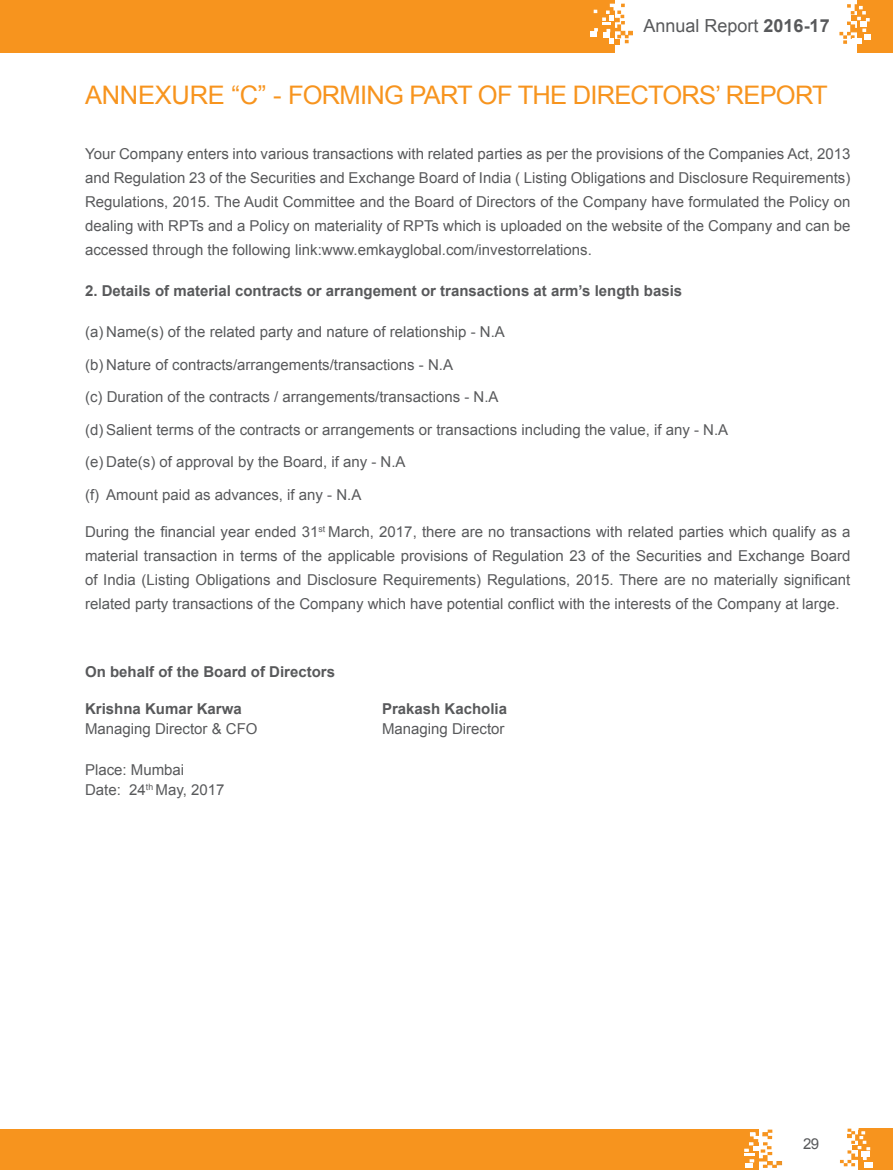
<style>
.page{position:relative;width:893px;height:1170px;background:#fff}
.page>*{position:absolute;margin:0;border:0;box-sizing:border-box;transform-origin:0 0}
.t1{font:25.5px "Arial";letter-spacing:-.03em;color:#f7941e}
.t2{font:18px "Arial";color:#58595b}
.t3{font:15px/24px "Arial";color:#58595b;text-align:justify}
.t4{font:700 15px "Arial";color:#58595b}
.s1{font-weight:700}
</style>
<div class="page">
<div style="left:0;top:0;width:615px;height:52px;background:#f7941e"></div>
<div style="left:857px;top:0;width:36px;height:52px;background:#f7941e"></div>
<svg style="left:839px;top:4px;width:31px;height:40px"></svg>
<svg style="left:591px;top:4px;width:42px;height:40px"></svg>
<div style="left:0;top:1129px;width:759px;height:40px;background:#f7941e"></div>
<svg style="left:744px;top:1129px;width:38px;height:38px"></svg>
<div style="left:745px;top:1162px;width:8px;height:5px;background:#fff"></div>
<div style="left:858px;top:1127px;width:35px;height:42px;background:#f7941e"></div>
<svg style="left:840px;top:1127px;width:30px;height:39px"></svg>
<div style="left:864px;top:1161px;width:9px;height:6px;background:#fff"></div>
<p class="t2" style="left:643px;top:13px;width:188px">Annual Report <span class="s1">2016-17</span></p>
<p class="t1" style="left:85px;top:78px;width:744px">ANNEXURE “C” - FORMING PART OF THE DIRECTORS’ REPORT</p>
<p class="t3" style="left:85px;top:142px;width:767px">Your Company enters into various transactions with related parties as per the provisions of the Companies Act, 2013 and Regulation 23 of the Securities and Exchange Board of India ( Listing Obligations and Disclosure Requirements)<br>Regulations, 2015. The Audit Committee and the Board of Directors of the Company have formulated the Policy on dealing with RPTs and a Policy on materiality of RPTs which is uploaded on the website of the Company and can be accessed through the following link:www.emkayglobal.com/investorrelations.</p>
<p class="t4" style="left:85px;top:280px;width:599px">2. Details of material contracts or arrangement or transactions at arm’s length basis</p>
<p class="t3" style="left:85px;top:315px;width:645px;line-height:32.5px;text-align:left">(a) Name(s) of the related party and nature of relationship - N.A<br>(b) Nature of contracts/arrangements/transactions - N.A<br>(c) Duration of the contracts / arrangements/transactions - N.A<br>(d) Salient terms of the contracts or arrangements or transactions including the value, if any - N.A (e) Date(s) of approval by the Board, if any - N.A<br>(f) Amount paid as advances, if any - N.A</p>
<p class="t3" style="left:85px;top:519px;width:767px">During the financial year ended 31<sup>st</sup> March, 2017, there are no transactions with related parties which qualify as a material transaction in terms of the applicable provisions of Regulation 23 of the Securities and Exchange Board of India (Listing Obligations and Disclosure Requirements) Regulations, 2015. There are no materially significant related party transactions of the Company which have potential conflict with the interests of the Company at large.</p>
<p class="t4" style="left:85px;top:660px;width:252px">On behalf of the Board of Directors</p>
<p class="t4" style="left:85px;top:698px;width:158px">Krishna Kumar Karwa</p>
<p class="t4" style="left:382px;top:698px;width:127px">Prakash Kacholia</p>
<p class="t3" style="left:85px;top:716px;width:174px">Managing Director &amp; CFO</p>
<p class="t3" style="left:382px;top:716px;width:124px">Managing Director</p>
<p class="t3" style="left:85px;top:759px;width:141px;line-height:20.2px">Place: Mumbai<br>Date: 24<sup>th</sup> May, 2017</p>
<p class="t3" style="left:803px;top:1131px;width:17px">29</p>
</div>
